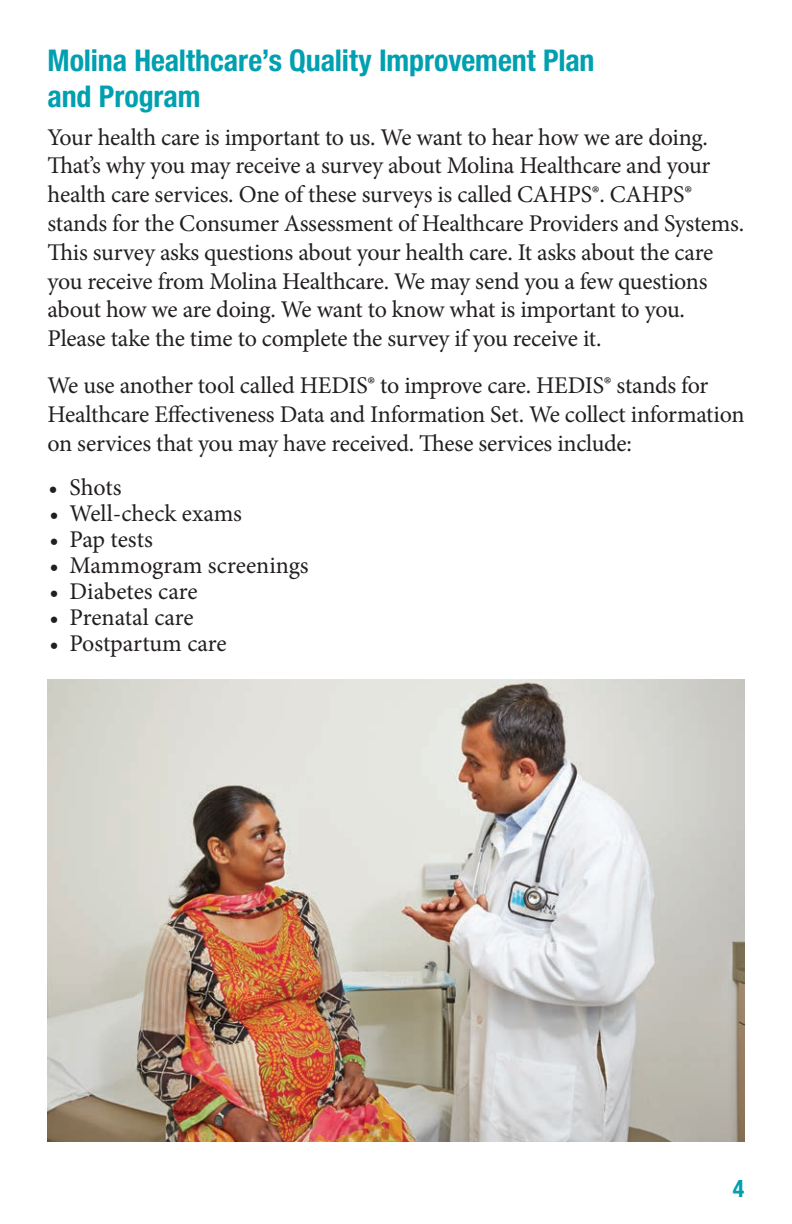
<style>
.page{position:relative;width:792px;height:1224px;background:#fff}
.page>*{position:absolute;margin:0;border:0;box-sizing:border-box;transform-origin:0 0}
.t1{font:700 condensed 30px/36px "Helvetica Neue";letter-spacing:-.005em;color:#00a0b0}
.t2{font:24px/28.8px "Minion Pro";letter-spacing:-.01em;color:#231f20}
.t3{font:700 condensed 24px "Helvetica Neue";color:#00a0b0}
</style>
<div class="page">
<img style="left:48px;top:680px;width:696px;height:462px">
<h2 class="t1" style="left:48px;top:42px;width:549px">Molina Healthcare’s Quality Improvement Plan and Program</h2>
<p class="t2" style="left:48px;top:123px;width:698px">Your health care is important to us. We want to hear how we are doing.<br>That’s why you may receive a survey about Molina Healthcare and your health care services. One of these surveys is called CAHPS®. CAHPS® stands for the Consumer Assessment of Healthcare Providers and Systems.<br>This survey asks questions about your health care. It asks about the care you receive from Molina Healthcare. We may send you a few questions about how we are doing. We want to know what is important to you.<br>Please take the time to complete the survey if you receive it.</p>
<p class="t2" style="left:48px;top:371px;width:699px">We use another tool called HEDIS® to improve care. HEDIS® stands for<br>Healthcare Effectiveness Data and Information Set. We collect information on services that you may have received. These services include:</p>
<p class="t2" style="left:49px;top:473px;width:75px">• Shots</p>
<p class="t2" style="left:50px;top:499px;width:194px">• Well-check exams</p>
<p class="t2" style="left:50px;top:525px;width:105px">• Pap tests</p>
<p class="t2" style="left:50px;top:551px;width:261px">• Mammogram screenings</p>
<p class="t2" style="left:50px;top:577px;width:150px">• Diabetes care</p>
<p class="t2" style="left:50px;top:603px;width:146px">• Prenatal care</p>
<p class="t2" style="left:50px;top:629px;width:179px">• Postpartum care</p>
<p class="t3" style="left:733px;top:1174px;width:13px">4</p>
</div>
